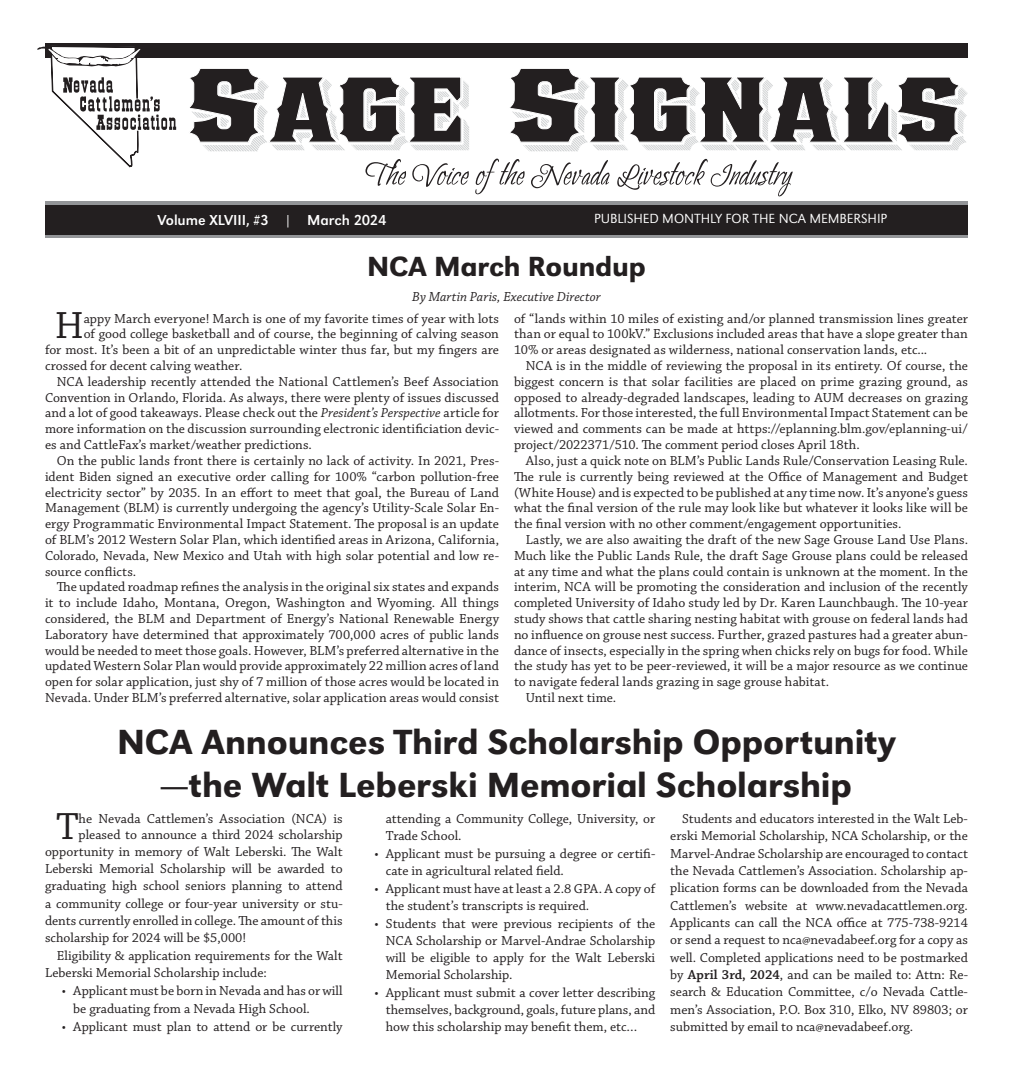
<style>
.page{position:relative;width:1013px;height:1080px;background:#fff}
.page>*{position:absolute;margin:0;border:0;box-sizing:border-box;transform-origin:0 0}
.t1{font:39.75px "Chaparral Pro";color:#231f20}
.t2{font:500 36.25px/42.9px "URW Grotesk";letter-spacing:-.005em;color:#231f20;text-align:center}
.t3{font:500 28.75px "URW Grotesk";letter-spacing:-.005em;color:#231f20}
.t4{font:15px "URW Grotesk Pro";letter-spacing:-.005em;color:#fff}
.t5{font:13.75px/17.4px "Chaparral Pro";color:#231f20;text-align:justify}
.t6{font:300 13.75px "URW Grotesk SC";letter-spacing:-.01em;color:#fff}
.t7{font:italic 13.75px "Chaparral Pro";color:#231f20}
.t8{font:13.75px "Chaparral Pro";letter-spacing:.02em;color:#231f20}
.s1{font-style:italic}
.s2{font-weight:600}
</style>
<div class="page">
<div style="left:45px;top:201px;width:923px;height:7px;background:#939598"></div>
<div style="left:45px;top:205px;width:923px;height:30px;background:#231f20"></div>
<div style="left:45px;top:43px;width:923px;height:14px;background:#231f20"></div>
<hr style="left:45px;top:235px;width:923px;height:3px;background:#939598">
<svg style="left:365px;top:159px;width:427px;height:37px"></svg>
<svg style="left:203px;top:80px;width:765px;height:71px"></svg>
<svg style="left:508px;top:68px;width:73px;height:75px"></svg>
<svg style="left:189px;top:68px;width:273px;height:75px"></svg>
<svg style="left:587px;top:77px;width:373px;height:66px"></svg>
<svg style="left:37px;top:46px;width:139px;height:121px"></svg>
<p class="t4" style="left:157px;top:211px;width:230px">Volume XLVIII, #3 | March 2024</p>
<p class="t6" style="left:594px;top:210px;width:294px">PUBLISHED MONTHLY FOR THE NCA MEMBERSHIP</p>
<h3 class="t3" style="left:367px;top:250px;width:280px">NCA March Roundup</h3>
<p class="t7" style="left:412px;top:289px;width:190px">By Martin Paris, Executive Director</p>
<h1 class="t1" style="left:55px;top:304px;width:31px">H</h1>
<p class="t5" style="left:84px;top:310px;width:417px">appy March everyone! March is one of my favorite times of year with lots</p>
<p class="t5" style="left:514px;top:311px;width:455px;line-height:15.8px">of “lands within 10 miles of existing and/or planned transmission lines greater than or equal to 100kV.” Exclusions included areas that have a slope greater than 10% or areas designated as wilderness, national conservation lands, etc...</p>
<p class="t5" style="left:514px;top:358px;width:455px;line-height:15.8px;text-indent:12px">NCA is in the middle of reviewing the proposal in its entirety. Of course, the biggest concern is that solar facilities are placed on prime grazing ground, as opposed to already-degraded landscapes, leading to AUM decreases on grazing allotments. For those interested, the full Environmental Impact Statement can be viewed and comments can be made at https://eplanning.blm.gov/eplanning-ui/ project/2022371/510. The comment period closes April 18th.</p>
<p class="t5" style="left:514px;top:453px;width:455px;line-height:15.9px;text-indent:12px">Also, just a quick note on BLM’s Public Lands Rule/Conservation Leasing Rule.<br>The rule is currently being reviewed at the Office of Management and Budget (White House) and is expected to be published at any time now. It’s anyone’s guess what the final version of the rule may look like but whatever it looks like will be the final version with no other comment/engagement opportunities.</p>
<p class="t5" style="left:525px;top:532px;width:444px">Lastly, we are also awaiting the draft of the new Sage Grouse Land Use Plans.</p>
<p class="t5" style="left:514px;top:547px;width:455px">Much like the Public Lands Rule, the draft Sage Grouse plans could be released</p>
<p class="t5" style="left:514px;top:563px;width:455px">at any time and what the plans could contain is unknown at the moment. In the</p>
<p class="t5" style="left:514px;top:579px;width:455px">interim, NCA will be promoting the consideration and inclusion of the recently</p>
<p class="t5" style="left:514px;top:595px;width:455px">completed University of Idaho study led by Dr. Karen Launchbaugh. The 10-year</p>
<p class="t5" style="left:514px;top:611px;width:455px">study shows that cattle sharing nesting habitat with grouse on federal lands had</p>
<p class="t5" style="left:514px;top:626px;width:455px">no influence on grouse nest success. Further, grazed pastures had a greater abun-</p>
<p class="t5" style="left:514px;top:642px;width:455px">dance of insects, especially in the spring when chicks rely on bugs for food. While</p>
<p class="t5" style="left:514px;top:658px;width:455px">the study has yet to be peer-reviewed, it will be a major resource as we continue</p>
<p class="t5" style="left:514px;top:674px;width:316px">to navigate federal lands grazing in sage grouse habitat.</p>
<p class="t8" style="left:525px;top:690px;width:92px">Until next time.</p>
<h2 class="t2" style="left:117px;top:720px;width:780px">NCA Announces Third Scholarship Opportunity —the Walt Leberski Memorial Scholarship</h2>
<p class="t5" style="left:84px;top:326px;width:416px">of good college basketball and of course, the beginning of calving season</p>
<p class="t5" style="left:45px;top:342px;width:455px">for most. It’s been a bit of an unpredictable winter thus far, but my fingers are</p>
<p class="t5" style="left:45px;top:358px;width:199px">crossed for decent calving weather.</p>
<p class="t5" style="left:57px;top:373px;width:444px">NCA leadership recently attended the National Cattlemen’s Beef Association</p>
<p class="t5" style="left:45px;top:389px;width:455px">Convention in Orlando, Florida. As always, there were plenty of issues discussed</p>
<p class="t5" style="left:45px;top:405px;width:455px">and a lot of good takeaways. Please check out the <span class="s1">President’s Perspective</span> article for</p>
<p class="t5" style="left:45px;top:421px;width:455px">more information on the discussion surrounding electronic identificiation devic-</p>
<p class="t5" style="left:45px;top:437px;width:268px">es and CattleFax’s market/weather predictions.</p>
<p class="t5" style="left:57px;top:452px;width:444px">On the public lands front there is certainly no lack of activity. In 2021, Pres-</p>
<p class="t5" style="left:45px;top:468px;width:455px">ident Biden signed an executive order calling for 100% “carbon pollution-free</p>
<p class="t5" style="left:45px;top:484px;width:455px">electricity sector” by 2035. In an effort to meet that goal, the Bureau of Land</p>
<p class="t5" style="left:45px;top:500px;width:455px">Management (BLM) is currently undergoing the agency’s Utility-Scale Solar En-</p>
<p class="t5" style="left:45px;top:516px;width:455px">ergy Programmatic Environmental Impact Statement. The proposal is an update</p>
<p class="t5" style="left:45px;top:532px;width:455px">of BLM’s 2012 Western Solar Plan, which identified areas in Arizona, California,</p>
<p class="t5" style="left:45px;top:547px;width:455px">Colorado, Nevada, New Mexico and Utah with high solar potential and low re-</p>
<p class="t5" style="left:45px;top:563px;width:93px">source conflicts.</p>
<p class="t5" style="left:57px;top:579px;width:444px">The updated roadmap refines the analysis in the original six states and expands</p>
<p class="t5" style="left:45px;top:595px;width:455px">it to include Idaho, Montana, Oregon, Washington and Wyoming. All things</p>
<p class="t5" style="left:45px;top:611px;width:455px">considered, the BLM and Department of Energy’s National Renewable Energy</p>
<p class="t5" style="left:45px;top:626px;width:455px">Laboratory have determined that approximately 700,000 acres of public lands</p>
<p class="t5" style="left:45px;top:642px;width:455px">would be needed to meet those goals. However, BLM’s preferred alternative in the</p>
<p class="t5" style="left:45px;top:658px;width:455px">updated Western Solar Plan would provide approximately 22 million acres of land</p>
<p class="t5" style="left:45px;top:674px;width:455px">open for solar application, just shy of 7 million of those acres would be located in</p>
<p class="t5" style="left:45px;top:690px;width:455px">Nevada. Under BLM’s preferred alternative, solar application areas would consist</p>
<h1 class="t1" style="left:56px;top:804px;width:24px">T</h1>
<p class="t5" style="left:79px;top:811px;width:265px;line-height:15.8px">he Nevada Cattlemen’s Association (NCA) is pleased to announce a third 2024 scholarship</p>
<p class="t5" style="left:45px;top:843px;width:299px">opportunity in memory of Walt Leberski. The Walt Leberski Memorial Scholarship will be awarded to graduating high school seniors planning to attend a community college or four-year university or stu&shy;dents currently enrolled in college. The amount of this scholarship for 2024 will be $5,000!</p>
<p class="t5" style="left:45px;top:947px;width:299px;text-indent:12px">Eligibility &amp; application requirements for the Walt<br>Leberski Memorial Scholarship include:</p>
<p class="t5" style="left:73px;top:983px;width:271px;text-indent:-11px">• Applicant must be born in Nevada and has or will be graduating from a Nevada High School.</p>
<p class="t5" style="left:62px;top:1019px;width:282px">• Applicant must plan to attend or be currently</p>
<p class="t5" style="left:386px;top:811px;width:271px;line-height:17px">attending a Community College, University, or<br>Trade School.</p>
<p class="t5" style="left:386px;top:846px;width:271px;line-height:17px;text-indent:-11px">• Applicant must be pursuing a degree or certifi&shy;cate in agricultural related field.</p>
<p class="t5" style="left:386px;top:881px;width:271px;line-height:17px;text-indent:-11px">• Applicant must have at least a 2.8 GPA. A copy of the student’s transcripts is required.</p>
<p class="t5" style="left:386px;top:916px;width:271px;line-height:17px;text-indent:-11px">• Students that were previous recipients of the NCA Scholarship or Marvel-Andrae Scholarship will be eligible to apply for the Walt Leberski Memorial Scholarship.</p>
<p class="t5" style="left:386px;top:985px;width:271px;line-height:17px;text-indent:-11px">• Applicant must submit a cover letter describing themselves, background, goals, future plans, and how this scholarship may benefit them, etc…</p>
<p class="t5" style="left:670px;top:810px;width:299px;text-indent:12px">Students and educators interested in the Walt Leb&shy;erski Memorial Scholarship, NCA Scholarship, or the Marvel-Andrae Scholarship are encouraged to contact the Nevada Cattlemen’s Association. Scholarship ap&shy;plication forms can be downloaded from the Nevada Cattlemen’s website at www.nevadacattlemen.org.<br>Applicants can call the NCA office at 775-738-9214 or send a request to nca@nevadabeef.org for a copy as well. Completed applications need to be postmarked by <span class="s2">April 3rd, 2024</span>, and can be mailed to: Attn: Re&shy;search &amp; Education Committee, c/o Nevada Cattle&shy;men’s Association, P.O. Box 310, Elko, NV 89803; or submitted by email to nca@nevadabeef.org.</p>
</div>
